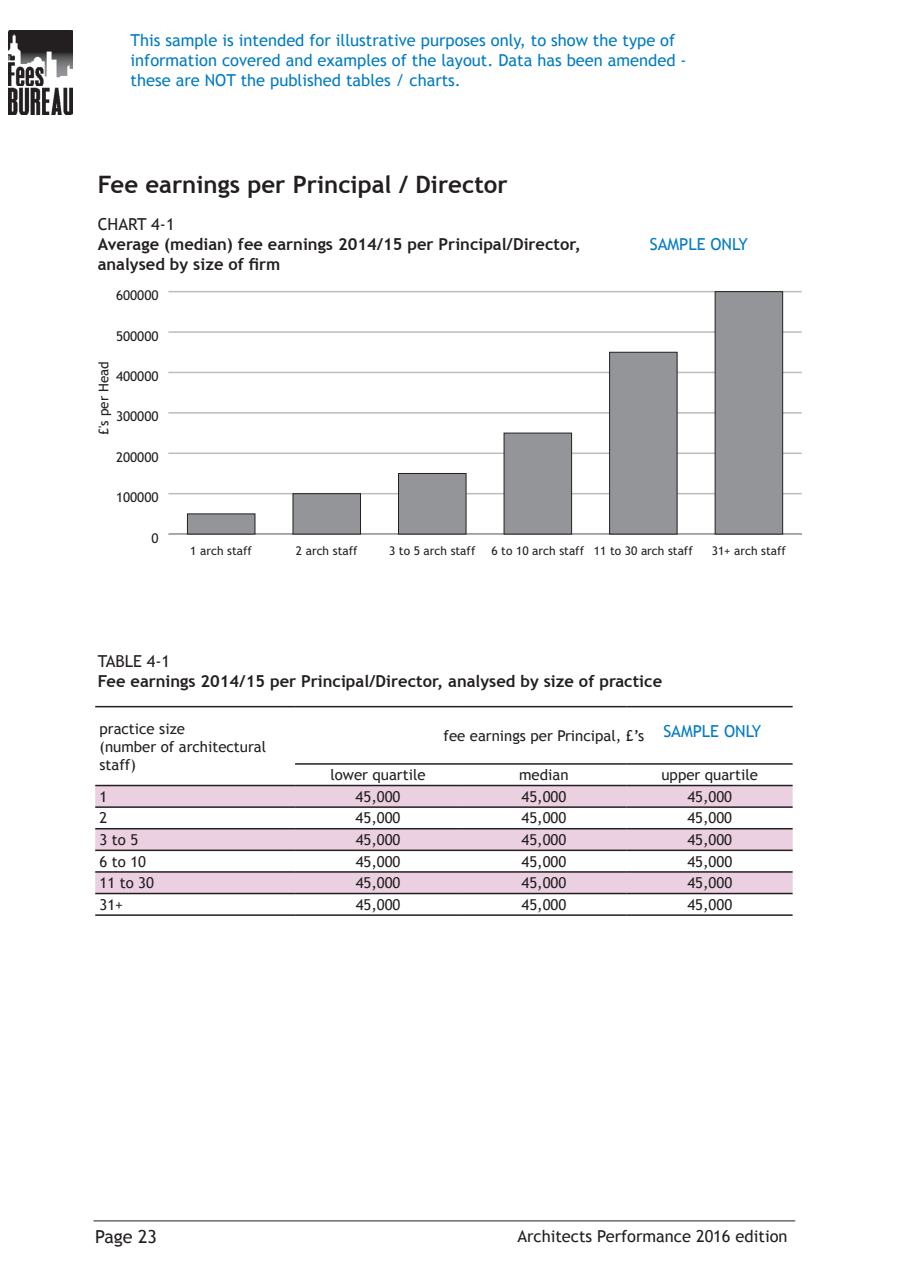
<style>
.page{position:relative;width:910px;height:1280px;background:#fff}
.page>*{position:absolute;margin:0;border:0;box-sizing:border-box;transform-origin:0 0}
.t1{font:700 24px "Trebuchet MS";color:#231f20}
.t2{font:18px "Trebuchet MS";color:#231f20}
.t3{font:16.5px/19.8px "Trebuchet MS";color:#007bc3}
.t4{font:700 16.5px/19.8px "Trebuchet MS";color:#231f20}
.t5{font:16.5px "Trebuchet MS";color:#231f20}
.t6{font:15px/18px "Trebuchet MS";color:#231f20}
.t7{font:13.5px "Trebuchet MS";color:#231f20}
.t8{font:12px "Trebuchet MS";color:#231f20}
</style>
<div class="page">
<hr style="left:94px;top:1221px;width:701px;height:1px;background:#231f20">
<img style="left:9px;top:30px;width:63px;height:85px">
<hr style="left:168px;top:533px;width:634px;height:2px;background:#bcbdc0">
<hr style="left:168px;top:493px;width:634px;height:1px;background:#bcbdc0">
<hr style="left:168px;top:452px;width:634px;height:2px;background:#bcbdc0">
<hr style="left:168px;top:412px;width:634px;height:2px;background:#bcbdc0">
<hr style="left:168px;top:372px;width:634px;height:1px;background:#bcbdc0">
<hr style="left:168px;top:331px;width:634px;height:2px;background:#bcbdc0">
<hr style="left:168px;top:291px;width:634px;height:1px;background:#bcbdc0">
<div style="left:187px;top:513px;width:68px;height:21px;background:#939598"></div>
<div style="left:293px;top:493px;width:68px;height:41px;background:#939598;border:1px solid #231f20"></div>
<div style="left:398px;top:473px;width:68px;height:61px;background:#939598;border:1px solid #231f20"></div>
<div style="left:504px;top:433px;width:68px;height:101px;background:#939598;border:1px solid #231f20"></div>
<div style="left:609px;top:352px;width:68px;height:182px;background:#939598;border:1px solid #231f20"></div>
<div style="left:715px;top:291px;width:68px;height:243px;background:#939598;border:1px solid #231f20"></div>
<svg style="left:95px;top:786px;width:698px;height:107px;fill:#ebd0e1"></svg>
<hr style="left:95px;top:706px;width:200px;height:1px;background:#231f20">
<hr style="left:295px;top:706px;width:166px;height:1px;background:#231f20">
<hr style="left:461px;top:706px;width:166px;height:1px;background:#231f20">
<hr style="left:627px;top:706px;width:166px;height:1px;background:#231f20">
<hr style="left:295px;top:763px;width:166px;height:2px;background:#231f20">
<hr style="left:461px;top:763px;width:166px;height:2px;background:#231f20">
<hr style="left:627px;top:763px;width:166px;height:2px;background:#231f20">
<hr style="left:95px;top:785px;width:200px;height:1px;background:#231f20">
<hr style="left:295px;top:785px;width:166px;height:1px;background:#231f20">
<hr style="left:461px;top:785px;width:166px;height:1px;background:#231f20">
<hr style="left:627px;top:785px;width:166px;height:1px;background:#231f20">
<hr style="left:95px;top:806px;width:200px;height:2px;background:#231f20">
<hr style="left:295px;top:806px;width:166px;height:2px;background:#231f20">
<hr style="left:461px;top:806px;width:166px;height:2px;background:#231f20">
<hr style="left:627px;top:806px;width:166px;height:2px;background:#231f20">
<hr style="left:95px;top:828px;width:200px;height:1px;background:#231f20">
<hr style="left:295px;top:828px;width:166px;height:1px;background:#231f20">
<hr style="left:461px;top:828px;width:166px;height:1px;background:#231f20">
<hr style="left:627px;top:828px;width:166px;height:1px;background:#231f20">
<hr style="left:95px;top:849px;width:200px;height:2px;background:#231f20">
<hr style="left:295px;top:849px;width:166px;height:2px;background:#231f20">
<hr style="left:461px;top:849px;width:166px;height:2px;background:#231f20">
<hr style="left:627px;top:849px;width:166px;height:2px;background:#231f20">
<hr style="left:95px;top:871px;width:200px;height:2px;background:#231f20">
<hr style="left:95px;top:893px;width:200px;height:1px;background:#231f20">
<hr style="left:95px;top:914px;width:200px;height:2px;background:#231f20">
<hr style="left:295px;top:914px;width:166px;height:2px;background:#231f20">
<hr style="left:461px;top:914px;width:166px;height:2px;background:#231f20">
<hr style="left:627px;top:914px;width:166px;height:2px;background:#231f20">
<hr style="left:295px;top:871px;width:166px;height:2px;background:#231f20">
<hr style="left:461px;top:871px;width:166px;height:2px;background:#231f20">
<hr style="left:627px;top:871px;width:166px;height:2px;background:#231f20">
<hr style="left:295px;top:893px;width:166px;height:1px;background:#231f20">
<hr style="left:461px;top:893px;width:166px;height:1px;background:#231f20">
<hr style="left:627px;top:893px;width:166px;height:1px;background:#231f20">
<p class="t3" style="left:131px;top:31px;width:558px">This sample is intended for illustrative purposes only, to show the type of information covered and examples of the layout. Data has been amended - these are NOT the published tables / charts.</p>
<h1 class="t1" style="left:98px;top:169px;width:411px">Fee earnings per Principal / Director</h1>
<p class="t5" style="left:98px;top:214px;width:78px">CHART 4-1</p>
<p class="t4" style="left:98px;top:234px;width:484px">Average (median) fee earnings 2014/15 per Principal/Director, analysed by size of firm</p>
<p class="t7" style="left:116px;top:287px;width:44px">600000</p>
<p class="t7" style="left:116px;top:328px;width:44px">500000</p>
<p class="t7" style="left:96px;top:435px;width:75px;rotate:-90deg">£'s per Head</p>
<p class="t7" style="left:116px;top:368px;width:44px">400000</p>
<p class="t7" style="left:116px;top:409px;width:44px">300000</p>
<p class="t7" style="left:116px;top:449px;width:44px">200000</p>
<p class="t7" style="left:116px;top:489px;width:44px">100000</p>
<p class="t7" style="left:151px;top:530px;width:9px">0</p>
<p class="t3" style="left:650px;top:235px;width:100px">SAMPLE ONLY</p>
<p class="t8" style="left:190px;top:544px;width:63px">1 arch staff</p>
<p class="t8" style="left:296px;top:544px;width:63px">2 arch staff</p>
<p class="t8" style="left:389px;top:544px;width:88px">3 to 5 arch staff</p>
<p class="t8" style="left:491px;top:544px;width:203px">6 to 10 arch staff 11 to 30 arch staff</p>
<p class="t8" style="left:712px;top:544px;width:76px">31+ arch staff</p>
<p class="t5" style="left:98px;top:651px;width:74px">TABLE 4-1</p>
<p class="t4" style="left:98px;top:671px;width:566px">Fee earnings 2014/15 per Principal/Director, analysed by size of practice</p>
<p class="t6" style="left:99px;top:719px;width:168px">practice size<br>(number of architectural staff)</p>
<p class="t6" style="left:443px;top:727px;width:202px">fee earnings per Principal, £’s</p>
<p class="t6" style="left:330px;top:766px;width:97px">lower quartile</p>
<p class="t6" style="left:519px;top:766px;width:51px">median</p>
<p class="t6" style="left:661px;top:766px;width:98px">upper quartile</p>
<p class="t6" style="left:100px;top:788px;width:9px">1</p>
<p class="t6" style="left:356px;top:788px;width:46px">45,000</p>
<p class="t6" style="left:521px;top:788px;width:46px">45,000</p>
<p class="t6" style="left:687px;top:788px;width:46px">45,000</p>
<p class="t6" style="left:100px;top:809px;width:9px">2</p>
<p class="t6" style="left:356px;top:809px;width:46px">45,000</p>
<p class="t6" style="left:521px;top:809px;width:46px">45,000</p>
<p class="t6" style="left:687px;top:809px;width:46px">45,000</p>
<p class="t6" style="left:100px;top:831px;width:40px">3 to 5</p>
<p class="t6" style="left:356px;top:831px;width:46px">45,000</p>
<p class="t6" style="left:521px;top:831px;width:46px">45,000</p>
<p class="t6" style="left:687px;top:831px;width:46px">45,000</p>
<p class="t6" style="left:100px;top:852px;width:48px">6 to 10</p>
<p class="t6" style="left:356px;top:852px;width:46px">45,000</p>
<p class="t6" style="left:521px;top:852px;width:46px">45,000</p>
<p class="t6" style="left:687px;top:852px;width:46px">45,000</p>
<p class="t6" style="left:100px;top:874px;width:56px">11 to 30</p>
<p class="t6" style="left:356px;top:874px;width:46px">45,000</p>
<p class="t6" style="left:522px;top:874px;width:46px">45,000</p>
<p class="t6" style="left:687px;top:874px;width:46px">45,000</p>
<p class="t6" style="left:100px;top:896px;width:25px">31+</p>
<p class="t6" style="left:356px;top:896px;width:46px">45,000</p>
<p class="t6" style="left:522px;top:896px;width:46px">45,000</p>
<p class="t6" style="left:687px;top:896px;width:46px">45,000</p>
<p class="t3" style="left:663px;top:721px;width:100px">SAMPLE ONLY</p>
<p class="t2" style="left:95px;top:1226px;width:63px">Page 23</p>
<p class="t5" style="left:517px;top:1227px;width:272px">Architects Performance 2016 edition</p>
</div>
